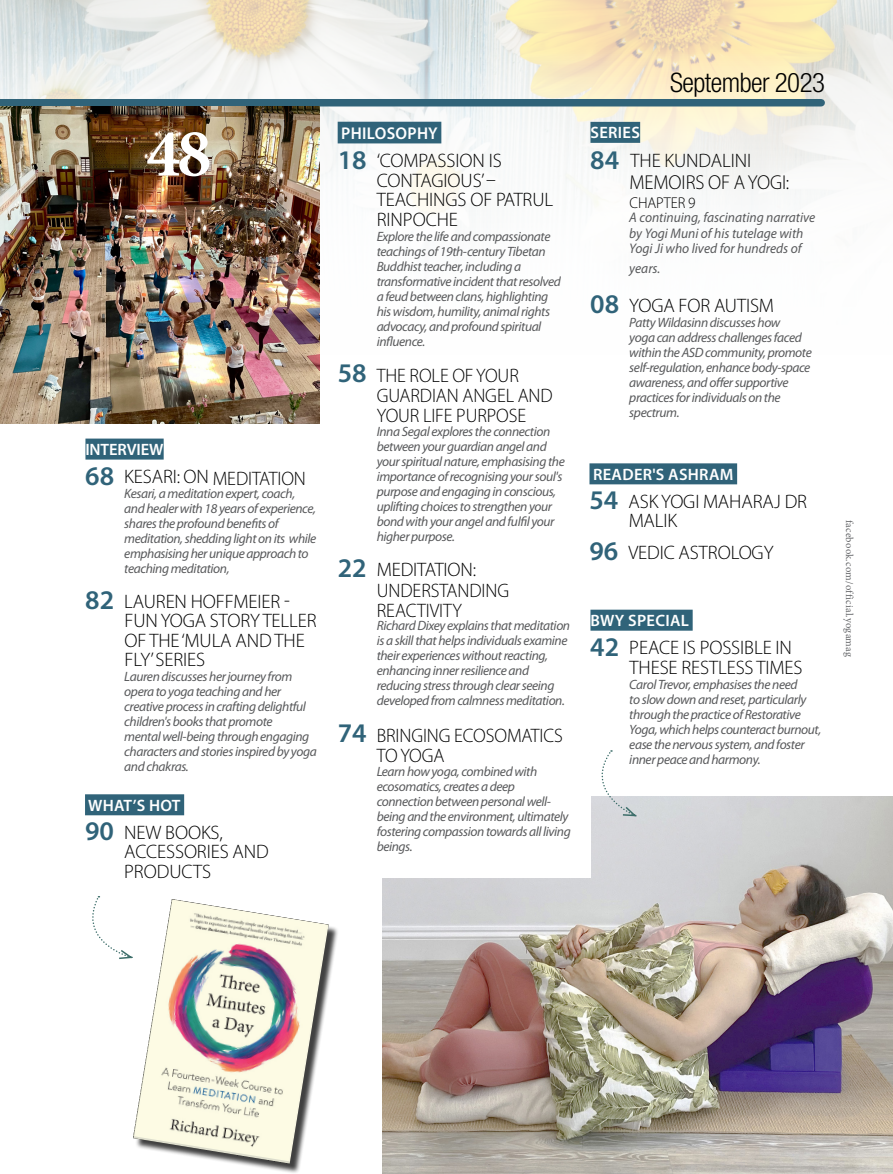
<style>
.page{position:relative;width:893px;height:1174px;background:#fff}
.page>*{position:absolute;margin:0;border:0;box-sizing:border-box;transform-origin:0 0}
.t1{font:700 68.55px "Minion Pro";color:#fff}
.t2{font:300 condensed 26.85px "Helvetica Neue LT Std";letter-spacing:-.02em;color:#000}
.t3{font:300 20.1px "Myriad Pro";letter-spacing:-.005em;color:#000}
.t4{font:300 19.5px/19.5px "Myriad Pro";letter-spacing:-.005em;color:#000}
.t5{font:600 17.1px "Myriad Pro";letter-spacing:.02em;color:#fff}
.t6{font:600 16.5px "Myriad Pro";letter-spacing:.02em;color:#fff}
.t7{font:600 16.5px "Myriad Pro";letter-spacing:-.01em;color:#fff}
.t8{font:300 15.6px "Myriad Pro";letter-spacing:-.005em;color:#000}
.t9{font:italic 13.95px/15.5px "Myriad Pro";color:#58595b}
.t10{font:italic 13.5px/15px "Myriad Pro";letter-spacing:-.03em;color:#58595b}
.t11{font:10.5px "Minion Pro";letter-spacing:.02em;color:#656669}
.s1{font-weight:600;font-size:27px;color:#306379}
</style>
<div class="page">
<img style="left:0;top:0;width:893px;height:485px">
<img style="left:383px;top:797px;width:510px;height:377px">
<div style="left:0;top:99px;width:821px;height:7px;background:#306379"></div>
<div style="left:85px;top:794px;width:99px;height:21px;background:#306379"></div>
<div style="left:589px;top:463px;width:148px;height:21px;background:#306379"></div>
<div style="left:590px;top:609px;width:103px;height:21px;background:#306379"></div>
<div style="left:85px;top:438px;width:79px;height:21px;background:#306379"></div>
<div style="left:590px;top:122px;width:50px;height:21px;background:#306379"></div>
<div style="left:135px;top:900px;width:204px;height:273px;background:#000;opacity:.75"></div>
<img style="left:133px;top:899px;width:196px;height:264px">
<svg style="left:92px;top:896px;width:43px;height:64px"></svg>
<svg style="left:590px;top:750px;width:49px;height:67px"></svg>
<img style="left:0;top:106px;width:320px;height:317px">
<div style="left:338px;top:716px;width:252px;height:162px;background:#fff"></div>
<div style="left:338px;top:122px;width:103px;height:21px;background:#306379"></div>
<h1 class="t1" style="left:146px;top:105px;width:67px">48</h1>
<p class="t5" style="left:341px;top:122px;width:98px">PHILOSOPHY</p>
<h3 class="t4" style="left:377px;top:151px;width:178px;text-indent:-39px"><span class="s1">18</span> ‘COMPASSION IS<br>CONTAGIOUS’ –<br>TEACHINGS OF PATRUL<br>RINPOCHE</h3>
<p class="t10" style="left:377px;top:228px;width:186px">Explore the life and compassionate teachings of 19th-century Tibetan<br>Buddhist teacher, including a transformative incident that resolved a feud between clans, highlighting his wisdom, humility, animal rights advocacy, and profound spiritual influence.</p>
<h3 class="t4" style="left:377px;top:366px;width:177px;text-indent:-39px"><span class="s1">58</span> THE ROLE OF YOUR<br>GUARDIAN ANGEL AND<br>YOUR LIFE PURPOSE</h3>
<p class="t10" style="left:377px;top:423px;width:190px">Inna Segal explores the connection between your guardian angel and your spiritual nature, emphasising the importance of recognising your soul's purpose and engaging in conscious, uplifting choices to strengthen your bond with your angel and fulfil your higher purpose.</p>
<h3 class="t4" style="left:377px;top:559px;width:134px;line-height:20.5px;text-indent:-39px"><span class="s1">22</span> MEDITATION:<br>UNDERSTANDING<br>REACTIVITY</h3>
<p class="t10" style="left:377px;top:618px;width:195px">Richard Dixey explains that meditation is a skill that helps individuals examine their experiences without reacting, enhancing inner resilience and reducing stress through clear seeing developed from calmness meditation.</p>
<h3 class="t4" style="left:377px;top:725px;width:187px;line-height:20.1px;text-indent:-39px"><span class="s1">74</span> BRINGING ECOSOMATICS<br>TO YOGA</h3>
<p class="t10" style="left:377px;top:763px;width:196px">Learn how yoga, combined with ecosomatics, creates a deep connection between personal well&shy;being and the environment, ultimately fostering compassion towards all living beings.</p>
<p class="t7" style="left:85px;top:439px;width:80px">INTERVIEW</p>
<h3 class="t4" style="left:85px;top:468px;width:222px"><span class="s1">68</span> KESARI: ON MEDITATION</h3>
<p class="t10" style="left:124px;top:486px;width:194px">Kesari, a meditation expert, coach, and healer with 18 years of experience, shares the profound benefits of meditation, shedding light on its while emphasising her unique approach to teaching meditation,</p>
<h3 class="t4" style="left:124px;top:591px;width:194px;text-indent:-39px"><span class="s1">82</span> LAUREN HOFFMEIER -<br>FUN YOGA STORY TELLER<br>OF THE ‘MULA AND THE<br>FLY’ SERIES</h3>
<p class="t10" style="left:124px;top:669px;width:194px">Lauren discusses her journey from opera to yoga teaching and her creative process in crafting delightful children's books that promote<br>mental well-being through engaging characters and stories inspired by yoga and chakras.</p>
<p class="t6" style="left:88px;top:794px;width:94px">WHAT’S HOT</p>
<h3 class="t4" style="left:124px;top:822px;width:146px;text-indent:-39px"><span class="s1">90</span> NEW BOOKS,<br>ACCESSORIES AND<br>PRODUCTS</h3>
<h2 class="t2" style="left:670px;top:67px;width:156px">September 2023</h2>
<p class="t6" style="left:590px;top:122px;width:51px">SERIES</p>
<h3 class="t4" style="left:590px;top:151px;width:163px"><span class="s1">84</span> THE KUNDALINI</h3>
<h3 class="t3" style="left:629px;top:170px;width:161px">MEMOIRS OF A YOGI:</h3>
<p class="t8" style="left:629px;top:194px;width:68px">CHAPTER 9</p>
<p class="t9" style="left:629px;top:210px;width:188px">A continuing, fascinating narrative by Yogi Muni of his tutelage with<br>Yogi Ji who lived for hundreds of</p>
<p class="t9" style="left:629px;top:260px;width:33px">years.</p>
<h3 class="t4" style="left:590px;top:295px;width:185px"><span class="s1">08</span> YOGA FOR AUTISM</h3>
<p class="t10" style="left:629px;top:314px;width:184px">Patty Wildasinn discusses how<br>yoga can address challenges faced within the ASD community, promote self-regulation, enhance body-space awareness, and offer supportive practices for individuals on the spectrum.</p>
<p class="t6" style="left:593px;top:464px;width:142px">READER'S ASHRAM</p>
<h3 class="t4" style="left:629px;top:491px;width:180px;text-indent:-39px"><span class="s1">54</span> ASK YOGI MAHARAJ DR<br>MALIK</h3>
<h3 class="t4" style="left:589px;top:542px;width:186px"><span class="s1">96</span> VEDIC ASTROLOGY</h3>
<p class="t6" style="left:590px;top:610px;width:100px">BWY SPECIAL</p>
<h3 class="t4" style="left:629px;top:638px;width:175px;text-indent:-39px"><span class="s1">42</span> PEACE IS POSSIBLE IN<br>THESE RESTLESS TIMES</h3>
<p class="t10" style="left:629px;top:676px;width:193px">Carol Trevor, emphasises the need<br>to slow down and reset, particularly through the practice of Restorative Yoga, which helps counteract burnout, ease the nervous system, and foster inner peace and harmony.</p>
<p class="t11" style="left:857px;top:520px;width:138px;rotate:90deg">facebook.com/official.yogamag</p>
</div>
